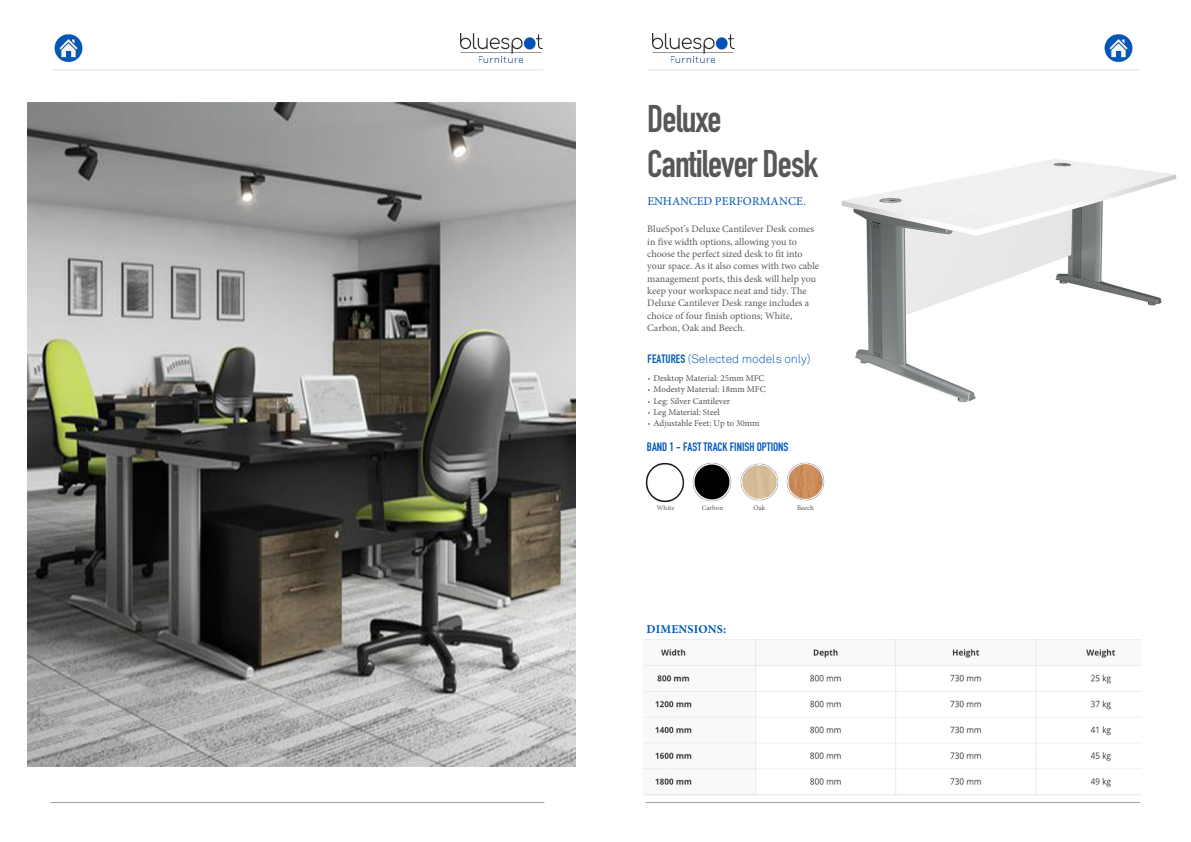
<style>
.page{position:relative;width:1191px;height:842px;background:#fff}
.page>*{position:absolute;margin:0;border:0;box-sizing:border-box;transform-origin:0 0}
.t1{font:700 38px "DIN Condensed";letter-spacing:-.025em;color:#575756}
.t2{font:700 38px "DIN Condensed";letter-spacing:-.025em;color:#575756}
.t3{font:700 12px "DIN Condensed";color:#0058b9}
.t4{font:300 12px "Akkurat";color:#0058b9}
.t5{font:12px "Minion Pro";letter-spacing:.015em;color:#0058b9}
.t6{font:700 12px "Minion Pro";letter-spacing:.015em;color:#0058b9}
.t7{font:10px/12.3px "Minion Pro";color:#5a5a58}
.t8{font:9px "Minion Pro";color:#525251}
.t9{font:7px "Minion Pro";color:#5a5a58}
.s1{font-family:"Akkurat";font-weight:300}
.s2{font-family:"DIN Condensed";font-weight:700}
.s3{font-family:"Akkurat";font-weight:300;font-size:7px}
</style>
<div class="page">
<hr style="left:645px;top:802px;width:494px;height:1px;background:#9d9d9c">
<hr style="left:50px;top:802px;width:494px;height:1px;background:#9d9d9c">
<hr style="left:648px;top:69px;width:491px;height:2px;background:#eeefef">
<hr style="left:52px;top:69px;width:491px;height:2px;background:#eeefef">
<img style="left:645px;top:462px;width:40px;height:41px">
<img style="left:460px;top:34px;width:82px;height:28px">
<img style="left:652px;top:34px;width:82px;height:28px">
<img style="left:1104px;top:34px;width:29px;height:29px">
<img style="left:54px;top:34px;width:29px;height:29px">
<img style="left:841px;top:159px;width:336px;height:244px">
<img style="left:644px;top:640px;width:497px;height:155px">
<img style="left:27px;top:102px;width:548px;height:664px">
<img style="left:692px;top:462px;width:40px;height:40px">
<img style="left:740px;top:463px;width:39px;height:38px">
<img style="left:786px;top:462px;width:39px;height:39px">
<h1 class="t2" style="left:647px;top:93px;width:76px">Deluxe</h1>
<h1 class="t1" style="left:647px;top:138px;width:172px">Cantilever Desk</h1>
<p class="t5" style="left:647px;top:193px;width:160px">ENHANCED PERFORMANCE<span class="s1">.</span></p>
<p class="t7" style="left:647px;top:223px;width:173px">BlueSpot’s Deluxe Cantilever Desk comes in five width options, allowing you to choose the perfect sized desk to fit into your space. As it also comes with two cable management ports, this desk will help you keep your workspace neat and tidy. The Deluxe Cantilever Desk range includes a choice of four finish options; White, Carbon, Oak and Beech.</p>
<p class="t4" style="left:647px;top:352px;width:164px"><span class="s2">FEATURES</span> (Selected models only)</p>
<p class="t8" style="left:647px;top:372px;width:119px"><span class="s3">•</span> Desktop Material: 25mm MFC</p>
<p class="t8" style="left:647px;top:383px;width:120px"><span class="s3">•</span> Modesty Material: 18mm MFC</p>
<p class="t8" style="left:647px;top:395px;width:84px"><span class="s3">•</span> Leg: Silver Cantilever</p>
<p class="t8" style="left:647px;top:406px;width:74px"><span class="s3">•</span> Leg Material: Steel</p>
<p class="t8" style="left:647px;top:417px;width:114px"><span class="s3">•</span> Adjustable Feet: Up to 30mm</p>
<p class="t3" style="left:647px;top:439px;width:143px">BAND 1 - FAST TRACK FINISH OPTIONS</p>
<p class="t9" style="left:657px;top:503px;width:19px">White</p>
<p class="t9" style="left:702px;top:503px;width:23px">Carbon</p>
<p class="t9" style="left:753px;top:503px;width:13px">Oak</p>
<p class="t9" style="left:797px;top:503px;width:18px">Beech</p>
<p class="t6" style="left:646px;top:621px;width:81px">DIMENSIONS:</p>
</div>
